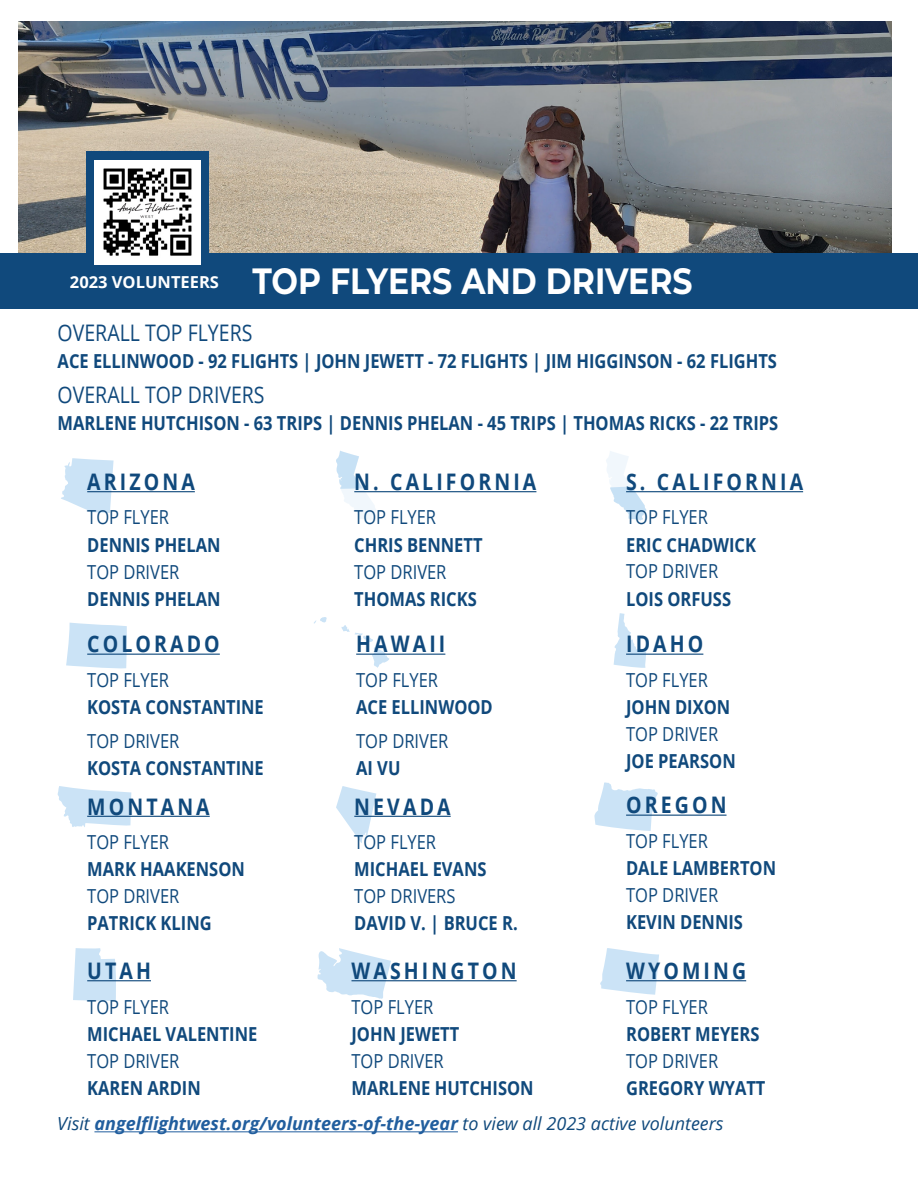
<style>
.page{position:relative;width:918px;height:1188px;background:#fff}
.page>*{position:absolute;margin:0;border:0;box-sizing:border-box;transform-origin:0 0}
.t1{font:700 36.6px "Montserrat";color:#fff;scale:.86 1}
.t2{font:700 22.8px "Open Sans";letter-spacing:.16em;color:#10497c;scale:.85 1}
.t3{font:22.8px "Open Sans";color:#10497c;scale:.85 1}
.t4{font:700 19.35px "Open Sans";color:#10497c;scale:.85 1}
.t5{font:19.35px "Open Sans";color:#10497c;scale:.85 1}
.t6{font:italic 700 18px "Open Sans";color:#215e9e}
.t7{font:700 16.5px "Open Sans";color:#fff}
.s1{font-weight:400;color:#10497c}
</style>
<div class="page">
<img style="left:19px;top:22px;width:872px;height:231px">
<div style="left:0;top:253px;width:918px;height:56px;background:#10497c"></div>
<svg style="left:61px;top:458px;width:53px;height:55px"></svg>
<svg style="left:73px;top:948px;width:44px;height:53px;background:#d1e6f6"></svg>
<svg style="left:58px;top:786px;width:73px;height:41px"></svg>
<svg style="left:66px;top:623px;width:61px;height:46px;background:#cfe5f6"></svg>
<hr style="left:87px;top:491px;width:108px;height:1px;background:#10497c">
<hr style="left:87px;top:654px;width:133px;height:1px;background:#10497c">
<hr style="left:87px;top:816px;width:123px;height:1px;background:#10497c">
<hr style="left:87px;top:980px;width:64px;height:1px;background:#10497c">
<svg style="left:613px;top:613px;width:33px;height:55px"></svg>
<svg style="left:600px;top:948px;width:59px;height:47px"></svg>
<svg style="left:594px;top:782px;width:64px;height:49px"></svg>
<hr style="left:626px;top:654px;width:77px;height:1px;background:#10497c">
<hr style="left:626px;top:815px;width:101px;height:1px;background:#10497c">
<hr style="left:626px;top:980px;width:120px;height:1px;background:#10497c">
<svg style="left:606px;top:451px;width:40px;height:69px"></svg>
<hr style="left:626px;top:491px;width:177px;height:1px;background:#10497c">
<svg style="left:314px;top:617px;width:13px;height:7px"></svg>
<svg style="left:341px;top:625px;width:48px;height:43px"></svg>
<svg style="left:317px;top:948px;width:74px;height:51px"></svg>
<svg style="left:336px;top:786px;width:40px;height:57px"></svg>
<hr style="left:356px;top:654px;width:89px;height:1px;background:#10497c">
<hr style="left:354px;top:816px;width:97px;height:1px;background:#10497c">
<hr style="left:351px;top:980px;width:166px;height:1px;background:#10497c">
<svg style="left:336px;top:451px;width:40px;height:69px"></svg>
<hr style="left:354px;top:491px;width:182px;height:1px;background:#10497c">
<div style="left:86px;top:151px;width:123px;height:124px;background:#10497c"></div>
<img style="left:95px;top:160px;width:105px;height:105px">
<hr style="left:94px;top:1131px;width:364px;height:1px;background:#215e9e">
<p class="t7" style="left:70px;top:270px;width:151px">2023 VOLUNTEERS</p>
<h1 class="t1" style="left:252px;top:254px;width:513px">TOP FLYERS AND DRIVERS</h1>
<p class="t3" style="left:58px;top:318px;width:231px">OVERALL TOP FLYERS</p>
<p class="t4" style="left:58px;top:348px;width:848px">ACE ELLINWOOD - 92 FLIGHTS | JOHN JEWETT - 72 FLIGHTS | JIM HIGGINSON - 62 FLIGHTS</p>
<p class="t3" style="left:58px;top:379px;width:245px">OVERALL TOP DRIVERS</p>
<p class="t4" style="left:58px;top:409px;width:849px">MARLENE HUTCHISON - 63 TRIPS | DENNIS PHELAN - 45 TRIPS | THOMAS RICKS - 22 TRIPS</p>
<p class="t2" style="left:87px;top:466px;width:128px">ARIZONA</p>
<p class="t5" style="left:87px;top:504px;width:98px">TOP FLYER</p>
<p class="t4" style="left:87px;top:531px;width:159px">DENNIS PHELAN</p>
<p class="t5" style="left:87px;top:558px;width:110px">TOP DRIVER</p>
<p class="t4" style="left:87px;top:585px;width:159px">DENNIS PHELAN</p>
<p class="t2" style="left:87px;top:628px;width:157px">COLORADO</p>
<p class="t5" style="left:87px;top:667px;width:98px">TOP FLYER</p>
<p class="t4" style="left:87px;top:693px;width:209px">KOSTA CONSTANTINE</p>
<p class="t5" style="left:87px;top:728px;width:110px">TOP DRIVER</p>
<p class="t4" style="left:87px;top:755px;width:209px">KOSTA CONSTANTINE</p>
<p class="t2" style="left:87px;top:790px;width:146px">MONTANA</p>
<p class="t5" style="left:87px;top:829px;width:98px">TOP FLYER</p>
<p class="t4" style="left:87px;top:855px;width:187px">MARK HAAKENSON</p>
<p class="t5" style="left:87px;top:883px;width:110px">TOP DRIVER</p>
<p class="t4" style="left:87px;top:909px;width:148px">PATRICK KLING</p>
<p class="t2" style="left:87px;top:955px;width:77px">UTAH</p>
<p class="t5" style="left:87px;top:993px;width:98px">TOP FLYER</p>
<p class="t4" style="left:87px;top:1020px;width:202px">MICHAEL VALENTINE</p>
<p class="t5" style="left:87px;top:1047px;width:110px">TOP DRIVER</p>
<p class="t4" style="left:87px;top:1074px;width:135px">KAREN ARDIN</p>
<p class="t2" style="left:354px;top:466px;width:216px">N. CALIFORNIA</p>
<p class="t5" style="left:354px;top:504px;width:98px">TOP FLYER</p>
<p class="t4" style="left:354px;top:531px;width:153px">CHRIS BENNETT</p>
<p class="t5" style="left:354px;top:558px;width:110px">TOP DRIVER</p>
<p class="t4" style="left:354px;top:585px;width:146px">THOMAS RICKS</p>
<p class="t2" style="left:356px;top:628px;width:106px">HAWAII</p>
<p class="t5" style="left:356px;top:667px;width:98px">TOP FLYER</p>
<p class="t4" style="left:356px;top:693px;width:162px">ACE ELLINWOOD</p>
<p class="t5" style="left:356px;top:728px;width:110px">TOP DRIVER</p>
<p class="t4" style="left:356px;top:755px;width:54px">AI VU</p>
<p class="t2" style="left:354px;top:790px;width:115px">NEVADA</p>
<p class="t5" style="left:354px;top:829px;width:98px">TOP FLYER</p>
<p class="t4" style="left:354px;top:855px;width:157px">MICHAEL EVANS</p>
<p class="t5" style="left:354px;top:883px;width:121px">TOP DRIVERS</p>
<p class="t4" style="left:354px;top:909px;width:194px">DAVID V. | BRUCE R.</p>
<p class="t2" style="left:351px;top:955px;width:196px">WASHINGTON</p>
<p class="t5" style="left:351px;top:993px;width:98px">TOP FLYER</p>
<p class="t4" style="left:351px;top:1020px;width:128px">JOHN JEWETT</p>
<p class="t5" style="left:351px;top:1047px;width:110px">TOP DRIVER</p>
<p class="t4" style="left:351px;top:1074px;width:216px">MARLENE HUTCHISON</p>
<p class="t2" style="left:626px;top:466px;width:210px">S. CALIFORNIA</p>
<p class="t5" style="left:626px;top:504px;width:98px">TOP FLYER</p>
<p class="t4" style="left:626px;top:531px;width:154px">ERIC CHADWICK</p>
<p class="t5" style="left:626px;top:558px;width:110px">TOP DRIVER</p>
<p class="t4" style="left:626px;top:585px;width:125px">LOIS ORFUSS</p>
<p class="t2" style="left:626px;top:628px;width:92px">IDAHO</p>
<p class="t5" style="left:626px;top:667px;width:98px">TOP FLYER</p>
<p class="t4" style="left:626px;top:693px;width:124px">JOHN DIXON</p>
<p class="t5" style="left:626px;top:721px;width:110px">TOP DRIVER</p>
<p class="t4" style="left:626px;top:747px;width:130px">JOE PEARSON</p>
<p class="t2" style="left:626px;top:789px;width:120px">OREGON</p>
<p class="t5" style="left:626px;top:828px;width:98px">TOP FLYER</p>
<p class="t4" style="left:626px;top:854px;width:178px">DALE LAMBERTON</p>
<p class="t5" style="left:626px;top:882px;width:110px">TOP DRIVER</p>
<p class="t4" style="left:626px;top:908px;width:139px">KEVIN DENNIS</p>
<p class="t2" style="left:626px;top:955px;width:143px">WYOMING</p>
<p class="t5" style="left:626px;top:993px;width:98px">TOP FLYER</p>
<p class="t4" style="left:626px;top:1020px;width:158px">ROBERT MEYERS</p>
<p class="t5" style="left:626px;top:1047px;width:110px">TOP DRIVER</p>
<p class="t4" style="left:626px;top:1074px;width:165px">GREGORY WYATT</p>
<p class="t6" style="left:57px;top:1111px;width:668px"><span class="s1">Visit</span> angelflightwest.org/volunteers-of-the-year <span class="s1">to view all 2023 active volunteers</span></p>
</div>
